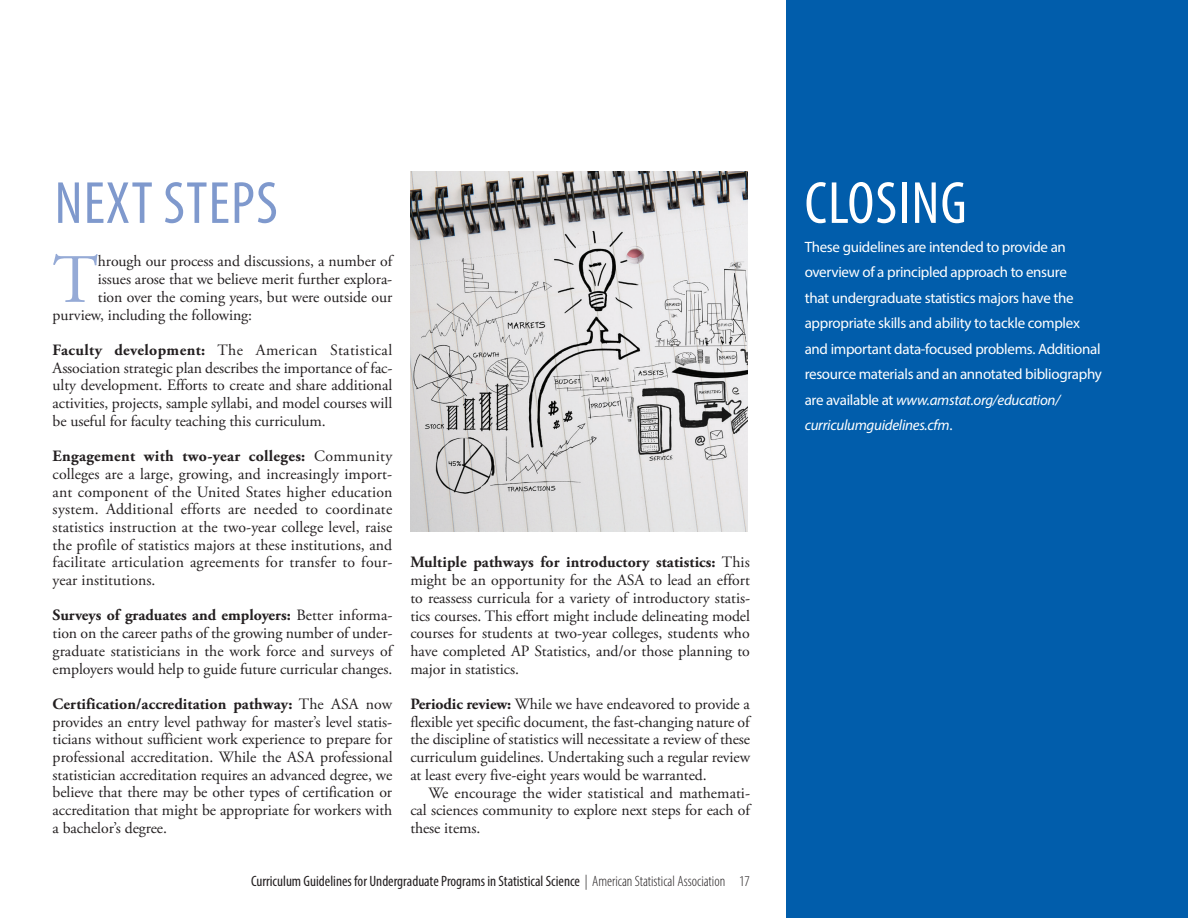
<style>
.page{position:relative;width:1188px;height:918px;background:#fff}
.page>*{position:absolute;margin:0;border:0;box-sizing:border-box;transform-origin:0 0}
.t1{font:69.15px "Adobe Garamond Pro";color:#95aad6}
.t2{font:condensed 60px "Myriad Pro";letter-spacing:.02em;color:#7f99cd}
.t3{font:condensed 60px "Myriad Pro";letter-spacing:.02em;color:#fff}
.t4{font:15.75px/17.7px "Adobe Garamond Pro";letter-spacing:-.005em;color:#231f20;text-align:justify}
.t5{font:15px/25.5px "Myriad Pro";letter-spacing:-.02em;color:#fff}
.t6{font:condensed 15px "Myriad Pro";color:#231f20}
.s1{font-style:italic}
.s2{font-weight:700}
.s3{font-weight:300}
</style>
<div class="page">
<div style="left:786px;top:0;width:402px;height:918px;background:#015dab"></div>
<img style="left:410px;top:172px;width:338px;height:359px">
<h2 class="t2" style="left:55px;top:167px;width:225px">NEXT STEPS</h2>
<h2 class="t3" style="left:805px;top:167px;width:164px">CLOSING</h2>
<h1 class="t1" style="left:53px;top:238px;width:47px">T</h1>
<p class="t4" style="left:98px;top:253px;width:296px">hrough our process and discussions, a number of</p>
<p class="t5" style="left:805px;top:234px;width:299px">These guidelines are intended to provide an overview of a principled approach to ensure<br>that undergraduate statistics majors have the appropriate skills and ability to tackle complex and important data-focused problems. Additional resource materials and an annotated bibliography are available at <span class="s1">www.amstat.org/education/ curriculumguidelines.cfm</span>.</p>
<p class="t4" style="left:98px;top:271px;width:296px">issues arose that we believe merit further explora-</p>
<p class="t4" style="left:98px;top:289px;width:296px">tion over the coming years, but were outside our</p>
<p class="t4" style="left:53px;top:306px;width:201px">purview, including the following:</p>
<p class="t4" style="left:53px;top:342px;width:341px"><span class="s2">Faculty development:</span> The American Statistical Association strategic plan describes the importance of fac&shy;ulty development. Efforts to create and share additional activities, projects, sample syllabi, and model courses will be useful for faculty teaching this curriculum.</p>
<p class="t4" style="left:53px;top:448px;width:341px"><span class="s2">Engagement with two-year colleges:</span> Community colleges are a large, growing, and increasingly import&shy;ant component of the United States higher education system. Additional efforts are needed to coordinate statistics instruction at the two-year college level, raise the profile of statistics majors at these institutions, and facilitate articulation agreements for transfer to four&shy;year institutions.</p>
<p class="t4" style="left:53px;top:607px;width:341px"><span class="s2">Surveys of graduates and employers:</span> Better informa&shy;tion on the career paths of the growing number of under&shy;graduate statisticians in the work force and surveys of employers would help to guide future curricular changes.</p>
<p class="t4" style="left:53px;top:696px;width:341px"><span class="s2">Certification/accreditation pathway:</span> The ASA now provides an entry level pathway for master’s level statis&shy;ticians without sufficient work experience to prepare for professional accreditation. While the ASA professional statistician accreditation requires an advanced degree, we believe that there may be other types of certification or accreditation that might be appropriate for workers with a bachelor’s degree.</p>
<p class="t4" style="left:410px;top:554px;width:341px"><span class="s2">Multiple pathways for introductory statistics:</span> This might be an opportunity for the ASA to lead an effort to reassess curricula for a variety of introductory statis&shy;tics courses. This effort might include delineating model courses for students at two-year colleges, students who have completed AP Statistics, and/or those planning to major in statistics.</p>
<p class="t4" style="left:410px;top:696px;width:341px"><span class="s2">Periodic review:</span> While we have endeavored to provide a flexible yet specific document, the fast-changing nature of the discipline of statistics will necessitate a review of these curriculum guidelines. Undertaking such a regular review at least every five-eight years would be warranted.</p>
<p class="t4" style="left:410px;top:784px;width:341px;text-indent:18px">We encourage the wider statistical and mathemati&shy;cal sciences community to explore next steps for each of these items.</p>
<p class="t6" style="left:251px;top:872px;width:500px">Curriculum Guidelines for Undergraduate Programs in Statistical Science <span class="s3">| American Statistical Association 17</span></p>
</div>
